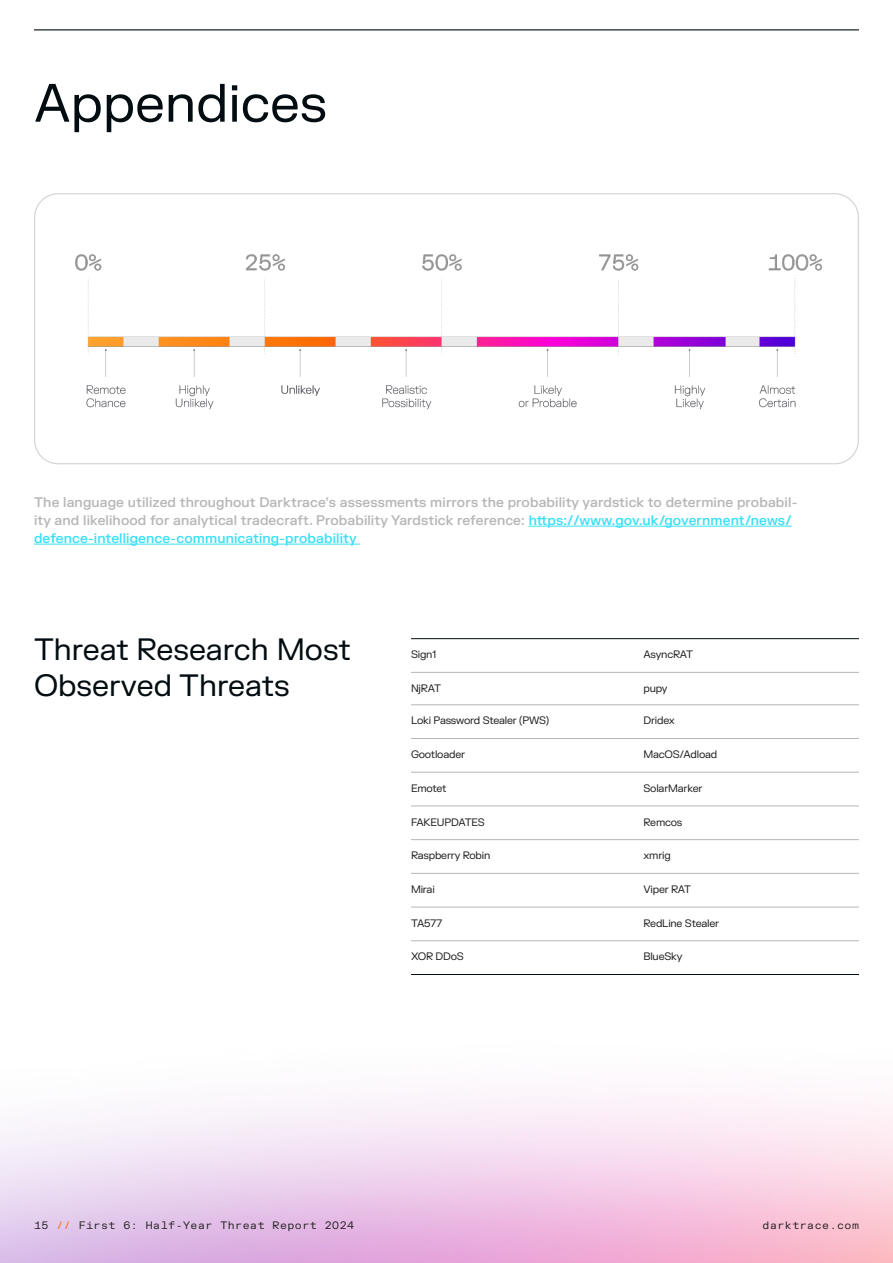
<style>
.page{position:relative;width:893px;height:1263px;background:#fff}
.page>*{position:absolute;margin:0;border:0;box-sizing:border-box;transform-origin:0 0}
.Eng_Heading_lvl_1{font:52.5px "FK Grotesk";color:#030d11}
.Eng_Sub-heading_lvl_2{font:30px/36px "FK Grotesk";color:#030d11}
.Eng_Caption{font:500 13.5px/18px "FK Grotesk";letter-spacing:.01em;color:#b6b6b6}
.Eng_Table_Body{font:10.5px "FK Grotesk";letter-spacing:-.02em;color:#231f20}
.t1{font:10.5px "FK Grotesk Mono";letter-spacing:.05em;color:#231f20}
.s1{color:#38e0f7}
.s2{color:#ff6b00}
</style>
<div class="page">
<img style="left:75px;top:254px;width:747px;height:156px">
<hr style="left:529px;top:526px;width:263px;height:1px;background:#38e0f7">
<hr style="left:34px;top:544px;width:326px;height:1px;background:#38e0f7">
<svg style="left:411px;top:639px;width:448px;height:303px"></svg>
<hr style="left:411px;top:638px;width:224px;height:1px;background:#030d11">
<hr style="left:635px;top:638px;width:224px;height:1px;background:#030d11">
<hr style="left:411px;top:974px;width:224px;height:1px;background:#030d11">
<hr style="left:635px;top:974px;width:224px;height:1px;background:#030d11">
<hr style="left:411px;top:672px;width:224px;height:1px;background:#b6b6b6">
<hr style="left:635px;top:672px;width:224px;height:1px;background:#b6b6b6">
<hr style="left:411px;top:704px;width:224px;height:1px;background:#b6b6b6">
<hr style="left:635px;top:704px;width:224px;height:1px;background:#b6b6b6">
<hr style="left:411px;top:738px;width:224px;height:1px;background:#b6b6b6">
<hr style="left:635px;top:738px;width:224px;height:1px;background:#b6b6b6">
<hr style="left:411px;top:772px;width:224px;height:1px;background:#b6b6b6">
<hr style="left:635px;top:772px;width:224px;height:1px;background:#b6b6b6">
<hr style="left:411px;top:806px;width:224px;height:1px;background:#b6b6b6">
<hr style="left:635px;top:806px;width:224px;height:1px;background:#b6b6b6">
<hr style="left:411px;top:839px;width:224px;height:1px;background:#b6b6b6">
<hr style="left:635px;top:839px;width:224px;height:1px;background:#b6b6b6">
<hr style="left:411px;top:873px;width:224px;height:1px;background:#b6b6b6">
<hr style="left:635px;top:873px;width:224px;height:1px;background:#b6b6b6">
<hr style="left:411px;top:907px;width:224px;height:1px;background:#b6b6b6">
<hr style="left:635px;top:907px;width:224px;height:1px;background:#b6b6b6">
<hr style="left:411px;top:940px;width:224px;height:1px;background:#b6b6b6">
<hr style="left:635px;top:940px;width:224px;height:1px;background:#b6b6b6">
<hr style="left:34px;top:29px;width:825px;height:1px;background:#030d11">
<p class="Eng_Heading_lvl_1" style="left:34px;top:64px;width:294px">Appendices</p>
<p class="Eng_Caption" style="left:34px;top:492px;width:765px">The language utilized throughout Darktrace’s assessments mirrors the probability yardstick to determine probabil&shy;ity and likelihood for analytical tradecraft. Probability Yardstick reference: <span class="s1">https://www.gov.uk/government/news/ defence-intelligence-communicating-probability</span></p>
<p class="Eng_Sub-heading_lvl_2" style="left:34px;top:630px;width:318px">Threat Research Most<br>Observed Threats</p>
<p class="Eng_Table_Body" style="left:411px;top:647px;width:27px">Sign1</p>
<p class="Eng_Table_Body" style="left:643px;top:647px;width:51px">AsyncRAT</p>
<p class="Eng_Table_Body" style="left:411px;top:680px;width:31px">NjRAT</p>
<p class="Eng_Table_Body" style="left:643px;top:680px;width:26px">pupy</p>
<p class="Eng_Table_Body" style="left:411px;top:713px;width:140px">Loki Password Stealer (PWS)</p>
<p class="Eng_Table_Body" style="left:643px;top:713px;width:33px">Dridex</p>
<p class="Eng_Table_Body" style="left:411px;top:747px;width:56px">Gootloader</p>
<p class="Eng_Table_Body" style="left:643px;top:747px;width:75px">MacOS/Adload</p>
<p class="Eng_Table_Body" style="left:411px;top:780px;width:37px">Emotet</p>
<p class="Eng_Table_Body" style="left:643px;top:780px;width:61px">SolarMarker</p>
<p class="Eng_Table_Body" style="left:411px;top:814px;width:75px">FAKEUPDATES</p>
<p class="Eng_Table_Body" style="left:643px;top:814px;width:40px">Remcos</p>
<p class="Eng_Table_Body" style="left:411px;top:848px;width:81px">Raspberry Robin</p>
<p class="Eng_Table_Body" style="left:643px;top:848px;width:29px">xmrig</p>
<p class="Eng_Table_Body" style="left:411px;top:881px;width:25px">Mirai</p>
<p class="Eng_Table_Body" style="left:643px;top:881px;width:49px">Viper RAT</p>
<p class="Eng_Table_Body" style="left:411px;top:915px;width:33px">TA577</p>
<p class="Eng_Table_Body" style="left:643px;top:915px;width:77px">RedLine Stealer</p>
<p class="Eng_Table_Body" style="left:411px;top:949px;width:54px">XOR DDoS</p>
<p class="Eng_Table_Body" style="left:643px;top:949px;width:40px">BlueSky</p>
<p class="t1" style="left:34px;top:1217px;width:322px">15 <span class="s2">//</span> First 6: Half-Year Threat Report 2024</p>
<p class="t1" style="left:763px;top:1217px;width:98px">darktrace.com</p>
</div>
